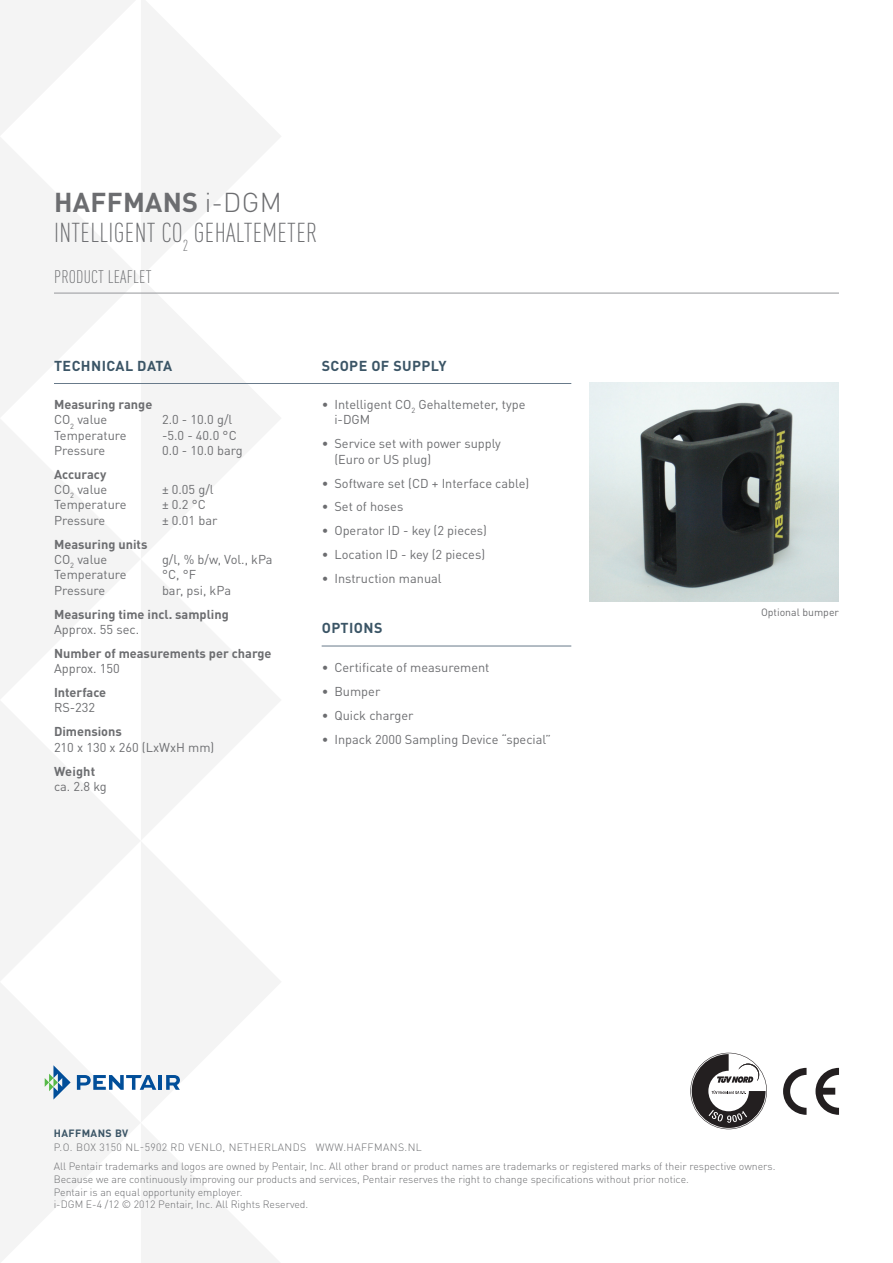
<style>
.page{position:relative;width:893px;height:1263px;background:#fff}
.page>*{position:absolute;margin:0;border:0;box-sizing:border-box;transform-origin:0 0}
.C_Descriptor_Title{font:300 condensed 27px "DIN Pro";letter-spacing:.01em;color:#6c6d70}
.BrandedProductLine_T{font:700 27px "DIN Pro";letter-spacing:.01em;color:#6c6d70}
.C_TitleSection{font:300 condensed 18px "DIN Pro";letter-spacing:.01em;color:#6c6d70}
.C_SubTitleBodyCopy{font:700 14.25px "DIN Pro";letter-spacing:.03em;color:#3b5566}
.BULLETS_body_copy{font:12.75px/15.3px "DIN Pro";color:#6c6d70}
.C_BodyCopy{font:12.75px/15.3px "DIN Pro";color:#6c6d70}
.C_BodyCopy-2{font:700 12.75px/15.3px "DIN Pro";color:#6c6d70}
.B_LegalLine{font:300 10.5px "DIN Pro";color:#6c6d70}
.B_Signature_Address{font:300 10.5px "DIN Pro";letter-spacing:.04em;color:#6c6d70}
.C_Caption{font:10.5px "DIN Pro";color:#6c6d70}
.B_Signature_SolPlatf{font:700 10.5px "DIN Pro";letter-spacing:.04em;color:#3b5566}
.s1{font-weight:300}
.s2{font-weight:400}
.s3{font-weight:700}
</style>
<div class="page">
<svg style="left:0;top:0;width:280px;height:136px"></svg>
<svg style="left:0;top:136px;width:282px;height:282px"></svg>
<svg style="left:0;top:418px;width:281px;height:282px"></svg>
<svg style="left:0;top:700px;width:281px;height:282px"></svg>
<svg style="left:0;top:982px;width:280px;height:281px"></svg>
<svg style="left:45px;top:1065px;width:26px;height:34px"></svg>
<svg style="left:77px;top:1075px;width:79px;height:15px"></svg>
<hr style="left:159px;top:1075px;width:3px;height:15px;background:#014e99">
<svg style="left:166px;top:1075px;width:14px;height:15px"></svg>
<svg style="left:783px;top:1068px;width:23px;height:47px"></svg>
<svg style="left:815px;top:1068px;width:24px;height:47px"></svg>
<svg style="left:690px;top:1053px;width:77px;height:76px"></svg>
<hr style="left:54px;top:383px;width:517px;height:1px;background:#687a8a">
<hr style="left:54px;top:293px;width:785px;height:1px;background:#95979a">
<img style="left:589px;top:383px;width:250px;height:219px">
<hr style="left:322px;top:646px;width:249px;height:1px;background:#687a8a">
<p class="BrandedProductLine_T" style="left:54px;top:180px;width:229px">HAFFMANS <span class="s1">i-DGM</span></p>
<p class="C_Descriptor_Title" style="left:54px;top:213px;width:265px">INTELLIGENT CO<sub>2</sub> GEHALTEMETER</p>
<p class="C_TitleSection" style="left:54px;top:264px;width:99px">PRODUCT LEAFLET</p>
<p class="C_SubTitleBodyCopy" style="left:54px;top:354px;width:120px">TECHNICAL DATA</p>
<p class="C_BodyCopy-2" style="left:54px;top:395px;width:100px">Measuring range<br><span class="s2">CO</span><sub>2</sub> <span class="s2">value</span></p>
<p class="C_BodyCopy" style="left:162px;top:411px;width:72px">2.0 - 10.0 g/l</p>
<p class="C_BodyCopy" style="left:54px;top:426px;width:74px">Temperature</p>
<p class="C_BodyCopy" style="left:162px;top:426px;width:76px">-5.0 - 40.0 °C</p>
<p class="C_BodyCopy" style="left:54px;top:441px;width:53px">Pressure</p>
<p class="C_BodyCopy" style="left:162px;top:441px;width:82px">0.0 - 10.0 barg</p>
<p class="C_BodyCopy-2" style="left:54px;top:465px;width:55px">Accuracy<br><span class="s2">CO</span><sub>2</sub> <span class="s2">value</span></p>
<p class="C_BodyCopy" style="left:162px;top:481px;width:53px">± 0.05 g/l</p>
<p class="C_BodyCopy" style="left:54px;top:496px;width:74px">Temperature</p>
<p class="C_BodyCopy" style="left:162px;top:496px;width:46px">± 0.2 °C</p>
<p class="C_BodyCopy" style="left:54px;top:511px;width:53px">Pressure</p>
<p class="C_BodyCopy" style="left:162px;top:511px;width:57px">± 0.01 bar</p>
<p class="C_BodyCopy-2" style="left:54px;top:535px;width:95px">Measuring units<br><span class="s2">CO</span><sub>2</sub> <span class="s2">value</span></p>
<p class="C_BodyCopy" style="left:162px;top:550px;width:112px">g/l, % b/w, Vol., kPa</p>
<p class="C_BodyCopy" style="left:54px;top:566px;width:74px">Temperature</p>
<p class="C_BodyCopy" style="left:162px;top:566px;width:36px">°C, °F</p>
<p class="C_BodyCopy" style="left:54px;top:581px;width:53px">Pressure</p>
<p class="C_BodyCopy" style="left:162px;top:581px;width:71px">bar, psi, kPa</p>
<p class="C_BodyCopy-2" style="left:54px;top:605px;width:176px">Measuring time incl. sampling<br><span class="s2">Approx. 55 sec.</span></p>
<p class="C_BodyCopy-2" style="left:54px;top:644px;width:219px">Number of measurements per charge<br><span class="s2">Approx. 150</span></p>
<p class="C_BodyCopy-2" style="left:54px;top:683px;width:54px">Interface<br><span class="s2">RS-232</span></p>
<p class="C_BodyCopy" style="left:54px;top:723px;width:162px"><span class="s3">Dimensions<br></span>210 x 130 x 260 (LxWxH mm)</p>
<p class="C_BodyCopy" style="left:54px;top:762px;width:54px"><span class="s3">Weight </span>ca. 2.8 kg</p>
<p class="C_SubTitleBodyCopy" style="left:322px;top:354px;width:126px">SCOPE OF SUPPLY</p>
<p class="BULLETS_body_copy" style="left:334px;top:395px;width:192px;text-indent:-13px">• Intelligent CO<sub>2</sub> Gehaltemeter, type i-DGM</p>
<p class="BULLETS_body_copy" style="left:334px;top:435px;width:168px;text-indent:-13px">• Service set with power supply (Euro or US plug)</p>
<p class="BULLETS_body_copy" style="left:322px;top:474px;width:209px">• Software set (CD + Interface cable)</p>
<p class="BULLETS_body_copy" style="left:322px;top:498px;width:83px">• Set of hoses</p>
<p class="BULLETS_body_copy" style="left:322px;top:522px;width:167px">• Operator ID - key (2 pieces)</p>
<p class="BULLETS_body_copy" style="left:322px;top:546px;width:165px">• Location ID - key (2 pieces)</p>
<p class="BULLETS_body_copy" style="left:322px;top:570px;width:121px">• Instruction manual</p>
<p class="C_SubTitleBodyCopy" style="left:322px;top:616px;width:62px">OPTIONS</p>
<p class="BULLETS_body_copy" style="left:322px;top:658px;width:169px">• Certificate of measurement</p>
<p class="BULLETS_body_copy" style="left:322px;top:682px;width:60px">• Bumper</p>
<p class="BULLETS_body_copy" style="left:322px;top:706px;width:93px">• Quick charger</p>
<p class="BULLETS_body_copy" style="left:322px;top:730px;width:231px">• Inpack 2000 Sampling Device “special”</p>
<p class="C_Caption" style="left:761px;top:604px;width:79px">Optional bumper</p>
<p class="B_Signature_SolPlatf" style="left:54px;top:1124px;width:76px">HAFFMANS BV</p>
<p class="B_Signature_Address" style="left:54px;top:1139px;width:370px">P.O. BOX 3150 NL-5902 RD VENLO, NETHERLANDS WWW.HAFFMANS.NL</p>
<p class="B_LegalLine" style="left:54px;top:1158px;width:723px">All Pentair trademarks and logos are owned by Pentair, Inc. All other brand or product names are trademarks or registered marks of their respective owners.</p>
<p class="B_LegalLine" style="left:54px;top:1171px;width:637px">Because we are continuously improving our products and services, Pentair reserves the right to change specifications without prior notice.</p>
<p class="B_LegalLine" style="left:54px;top:1184px;width:190px">Pentair is an equal opportunity employer.</p>
<p class="B_LegalLine" style="left:54px;top:1196px;width:256px">i-DGM E-4 /12 © 2012 Pentair, Inc. All Rights Reserved.</p>
</div>
